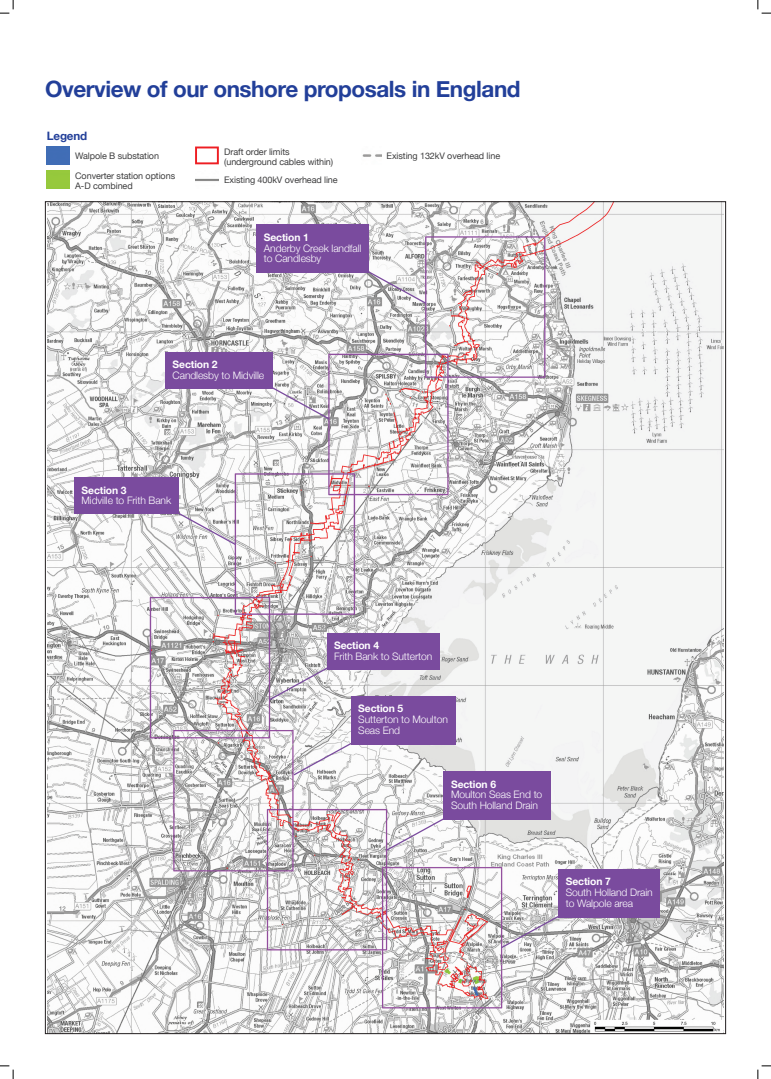
<style>
.page{position:relative;width:771px;height:1079px;background:#fff}
.page>*{position:absolute;margin:0;border:0;box-sizing:border-box;transform-origin:0 0}
.t1{font:700 22.5px "Helvetica Neue";letter-spacing:-.02em;color:#223f99}
.t2{font:700 11.62px "Helvetica Neue";letter-spacing:-.01em;color:#223f99}
.t3{font:300 10.31px/10.8px "Helvetica Neue";letter-spacing:-.01em;color:#fff}
.t4{font:700 10.31px "Helvetica Neue";letter-spacing:-.01em;color:#fff}
.t5{font:9px/9.4px "Helvetica Neue";letter-spacing:-.01em;color:#3e3e3f}
</style>
<div class="page">
<img style="left:48px;top:203px;width:675px;height:829px">
<img style="left:46px;top:171px;width:24px;height:17px">
<img style="left:46px;top:146px;width:24px;height:18px">
<img style="left:362px;top:154px;width:19px;height:3px">
<div style="left:195px;top:146px;width:24px;height:18px;border:2px solid #ee1e23"></div>
<div style="left:256px;top:225px;width:113px;height:48px;background:#7a4b9e"></div>
<div style="left:165px;top:352px;width:107px;height:36px;background:#7a4b9e"></div>
<div style="left:74px;top:477px;width:105px;height:37px;background:#7a4b9e"></div>
<div style="left:327px;top:633px;width:112px;height:36px;background:#7a4b9e"></div>
<div style="left:351px;top:696px;width:104px;height:48px;background:#7a4b9e"></div>
<div style="left:443px;top:771px;width:107px;height:49px;background:#7a4b9e"></div>
<div style="left:558px;top:869px;width:102px;height:48px;background:#7a4b9e"></div>
<svg style="left:365px;top:269px;width:62px;height:36px"></svg>
<svg style="left:268px;top:384px;width:62px;height:36px"></svg>
<svg style="left:174px;top:510px;width:63px;height:36px"></svg>
<svg style="left:268px;top:665px;width:62px;height:36px"></svg>
<svg style="left:292px;top:740px;width:63px;height:36px"></svg>
<svg style="left:385px;top:816px;width:62px;height:36px"></svg>
<svg style="left:499px;top:913px;width:63px;height:36px"></svg>
<svg style="left:0;top:0;width:14px;height:14px"></svg>
<svg style="left:0;top:1065px;width:14px;height:14px"></svg>
<svg style="left:757px;top:0;width:13px;height:14px"></svg>
<svg style="left:757px;top:1065px;width:13px;height:14px"></svg>
<h1 class="t1" style="left:45px;top:71px;width:477px">Overview of our onshore proposals in England</h1>
<p class="t2" style="left:47px;top:127px;width:42px">Legend</p>
<p class="t5" style="left:75px;top:151px;width:85px">Walpole B substation</p>
<p class="t5" style="left:224px;top:148px;width:110px">Draft order limits (underground cables within)</p>
<p class="t5" style="left:75px;top:172px;width:101px">Converter station options<br>A-D combined</p>
<p class="t5" style="left:224px;top:176px;width:115px">Existing 400kV overhead line</p>
<p class="t4" style="left:264px;top:229px;width:46px">Section 1</p>
<p class="t3" style="left:264px;top:242px;width:99px">Anderby Creek landfall to Candlesby</p>
<p class="t5" style="left:386px;top:151px;width:115px">Existing 132kV overhead line</p>
<p class="t4" style="left:172px;top:356px;width:46px">Section 2</p>
<p class="t3" style="left:172px;top:369px;width:93px">Candlesby to Midville</p>
<p class="t4" style="left:82px;top:482px;width:46px">Section 3</p>
<p class="t3" style="left:82px;top:494px;width:91px">Midville to Frith Bank</p>
<p class="t4" style="left:334px;top:637px;width:46px">Section 4</p>
<p class="t3" style="left:334px;top:650px;width:100px">Frith Bank to Sutterton</p>
<p class="t4" style="left:358px;top:700px;width:46px">Section 5</p>
<p class="t3" style="left:358px;top:713px;width:91px">Sutterton to Moulton<br>Seas End</p>
<p class="t4" style="left:451px;top:776px;width:46px">Section 6</p>
<p class="t3" style="left:451px;top:788px;width:93px">Moulton Seas End to<br>South Holland Drain</p>
<p class="t4" style="left:565px;top:873px;width:46px">Section 7</p>
<p class="t3" style="left:565px;top:886px;width:88px">South Holland Drain to Walpole area</p>
</div>
